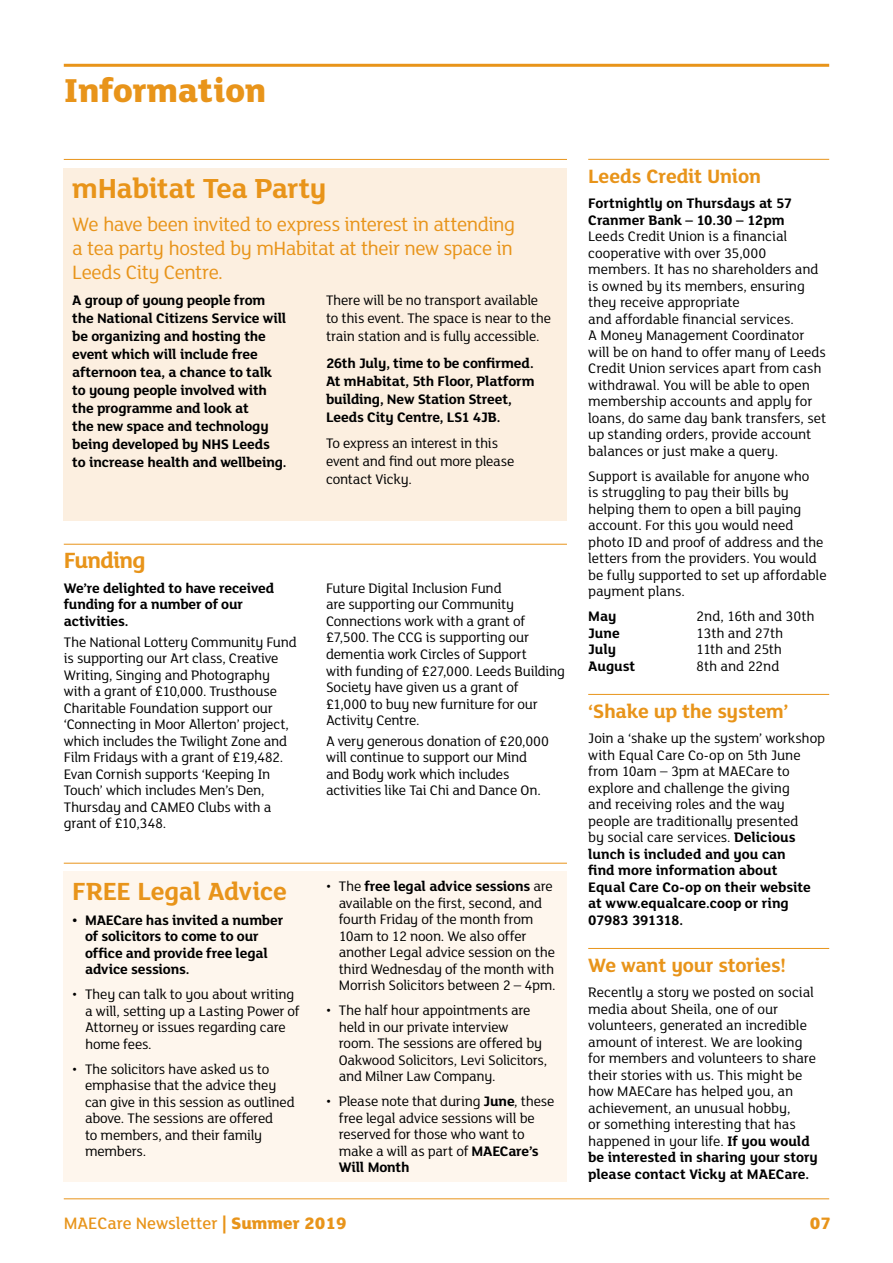
<style>
.page{position:relative;width:893px;height:1263px;background:#fff}
.page>*{position:absolute;margin:0;border:0;box-sizing:border-box;transform-origin:0 0}
.t1{font:800 36px "FS Lola";color:#e8941a}
.t2{font:700 30px "FS Lola";letter-spacing:-.015em;color:#e8941a}
.t3{font:700 27px "FS Lola";letter-spacing:-.01em;color:#e8941a}
.t4{font:700 24px "FS Lola";letter-spacing:-.035em;color:#e8941a}
.t5{font:21px/24px "FS Lola";letter-spacing:-.025em;color:#e8941a;text-align:justify}
.t6{font:700 21px "FS Lola";letter-spacing:-.01em;color:#e8941a}
.t7{font:500 18px "FS Lola";color:#e8941a}
.t8{font:800 18px "FS Lola";color:#e8941a}
.t9{font:15px/16.5px "FS Lola";letter-spacing:-.01em;color:#000}
.t10{font:700 15px/18px "FS Lola";letter-spacing:-.01em;color:#000}
.s1{font-weight:700}
.s2{font-weight:800}
</style>
<div class="page">
<div style="left:64px;top:168px;width:503px;height:353px;background:#fcefe0"></div>
<hr style="left:64px;top:159px;width:503px;height:1px;background:#e8941a">
<hr style="left:64px;top:64px;width:765px;height:3px;background:#e8941a">
<hr style="left:64px;top:1198px;width:765px;height:1px;background:#e8941a">
<hr style="left:588px;top:159px;width:241px;height:1px;background:#e8941a">
<hr style="left:588px;top:694px;width:241px;height:1px;background:#e8941a">
<hr style="left:588px;top:948px;width:241px;height:1px;background:#e8941a">
<div style="left:64px;top:872px;width:503px;height:310px;background:#fef6ed"></div>
<hr style="left:64px;top:863px;width:503px;height:1px;background:#e8941a">
<hr style="left:64px;top:544px;width:503px;height:1px;background:#e8941a">
<h1 class="t1" style="left:64px;top:70px;width:204px">Information</h1>
<h2 class="t2" style="left:72px;top:171px;width:256px">mHabitat Tea Party</h2>
<h3 class="t5" style="left:72px;top:213px;width:444px">We have been invited to express interest in attending a tea party hosted by mHabitat at their new space in Leeds City Centre.</h3>
<p class="t10" style="left:72px;top:292px;width:216px">A group of young people from the National Citizens Service will be organizing and hosting the event which will include free afternoon tea, a chance to talk to young people involved with the programme and look at<br>the new space and technology being developed by NHS Leeds to increase health and wellbeing.</p>
<p class="t9" style="left:326px;top:292px;width:226px;line-height:18px">There will be no transport available to this event. The space is near to the train station and is fully accessible.</p>
<p class="t10" style="left:326px;top:354px;width:210px">26th July, time to be confirmed.<br>At mHabitat, 5th Floor, Platform building, New Station Street,<br>Leeds City Centre, LS1 4JB.</p>
<p class="t9" style="left:326px;top:435px;width:190px;line-height:18px">To express an interest in this event and find out more please contact Vicky.</p>
<h3 class="t4" style="left:64px;top:546px;width:83px">Funding</h3>
<p class="t10" style="left:64px;top:581px;width:212px;line-height:16.5px">We’re delighted to have received funding for a number of our activities.</p>
<p class="t9" style="left:64px;top:634px;width:235px">The National Lottery Community Fund is supporting our Art class, Creative Writing, Singing and Photography with a grant of £10,000. Trusthouse Charitable Foundation support our ‘Connecting in Moor Allerton’ project, which includes the Twilight Zone and Film Fridays with a grant of £19,482.<br>Evan Cornish supports ‘Keeping In Touch’ which includes Men’s Den, Thursday and CAMEO Clubs with a grant of £10,348.</p>
<h3 class="t3" style="left:72px;top:875px;width:216px">FREE Legal Advice</h3>
<p class="t10" style="left:85px;top:912px;width:200px;line-height:16.5px;text-indent:-13px">• MAECare has invited a number of solicitors to come to our office and provide free legal advice sessions.</p>
<p class="t9" style="left:85px;top:987px;width:216px;text-indent:-13px">• They can talk to you about writing a will, setting up a Lasting Power of<br>Attorney or issues regarding care home fees.</p>
<p class="t9" style="left:85px;top:1061px;width:211px;text-indent:-13px">• The solicitors have asked us to emphasise that the advice they can give in this session as outlined above. The sessions are offered<br>to members, and their family members.</p>
<p class="t9" style="left:326px;top:581px;width:241px">Future Digital Inclusion Fund<br>are supporting our Community<br>Connections work with a grant of £7,500. The CCG is supporting our dementia work Circles of Support<br>with funding of £27,000. Leeds Building<br>Society have given us a grant of<br>£1,000 to buy new furniture for our<br>Activity Centre.</p>
<p class="t9" style="left:326px;top:733px;width:224px">A very generous donation of £20,000 will continue to support our Mind and Body work which includes activities like Tai Chi and Dance On.</p>
<p class="t9" style="left:339px;top:879px;width:218px;text-indent:-13px">• The <span class="s1">free legal advice sessions</span> are available on the first, second, and fourth Friday of the month from 10am to 12 noon. We also offer another Legal advice session on the third Wednesday of the month with Morrish Solicitors between 2 – 4pm.</p>
<p class="t9" style="left:339px;top:1003px;width:210px;text-indent:-13px">• The half hour appointments are held in our private interview room. The sessions are offered by<br>Oakwood Solicitors, Levi Solicitors, and Milner Law Company.</p>
<p class="t9" style="left:339px;top:1094px;width:217px;text-indent:-13px">• Please note that during <span class="s1">June</span>, these free legal advice sessions will be reserved for those who want to make a will as part of <span class="s1">MAECare’s<br>Will Month</span></p>
<h3 class="t6" style="left:588px;top:164px;width:174px">Leeds Credit Union</h3>
<p class="t10" style="left:588px;top:196px;width:206px;line-height:16.5px">Fortnightly on Thursdays at 57<br>Cranmer Bank – 10.30 – 12pm</p>
<p class="t9" style="left:588px;top:229px;width:239px">Leeds Credit Union is a financial cooperative with over 35,000 members. It has no shareholders and is owned by its members, ensuring they receive appropriate<br>and affordable financial services.<br>A Money Management Coordinator will be on hand to offer many of Leeds Credit Union services apart from cash withdrawal. You will be able to open membership accounts and apply for loans, do same day bank transfers, set up standing orders, provide account balances or just make a query.</p>
<p class="t9" style="left:588px;top:468px;width:240px">Support is available for anyone who<br>is struggling to pay their bills by helping them to open a bill paying account. For this you would need photo ID and proof of address and the letters from the providers. You would be fully supported to set up affordable payment plans.</p>
<p class="t10" style="left:588px;top:608px;width:30px">May</p>
<p class="t9" style="left:696px;top:609px;width:120px">2nd, 16th and 30th</p>
<p class="t10" style="left:588px;top:624px;width:33px">June</p>
<p class="t9" style="left:696px;top:625px;width:89px">13th and 27th</p>
<p class="t10" style="left:588px;top:641px;width:29px">July</p>
<p class="t9" style="left:696px;top:642px;width:87px">11th and 25th</p>
<p class="t10" style="left:588px;top:657px;width:49px">August</p>
<p class="t9" style="left:696px;top:658px;width:85px">8th and 22nd</p>
<h3 class="t6" style="left:588px;top:699px;width:202px">‘Shake up the system’</h3>
<p class="t9" style="left:588px;top:731px;width:238px">Join a ‘shake up the system’ workshop with Equal Care Co-op on 5th June from 10am – 3pm at MAECare to explore and challenge the giving<br>and receiving roles and the way people are traditionally presented<br>by social care services. <span class="s1">Delicious lunch is included and you can<br>find more information about<br>Equal Care Co-op on their website at www.equalcare.coop or ring<br>07983 391318.</span></p>
<h3 class="t6" style="left:588px;top:953px;width:199px">We want your stories!</h3>
<p class="t9" style="left:588px;top:985px;width:231px">Recently a story we posted on social media about Sheila, one of our volunteers, generated an incredible amount of interest. We are looking for members and volunteers to share their stories with us. This might be how MAECare has helped you, an achievement, an unusual hobby,<br>or something interesting that has happened in your life. <span class="s1">If you would be interested in sharing your story please contact Vicky at MAECare.</span></p>
<p class="t7" style="left:64px;top:1212px;width:284px">MAECare Newsletter <span class="s2">| Summer 2019</span></p>
<p class="t8" style="left:810px;top:1212px;width:23px">07</p>
</div>
